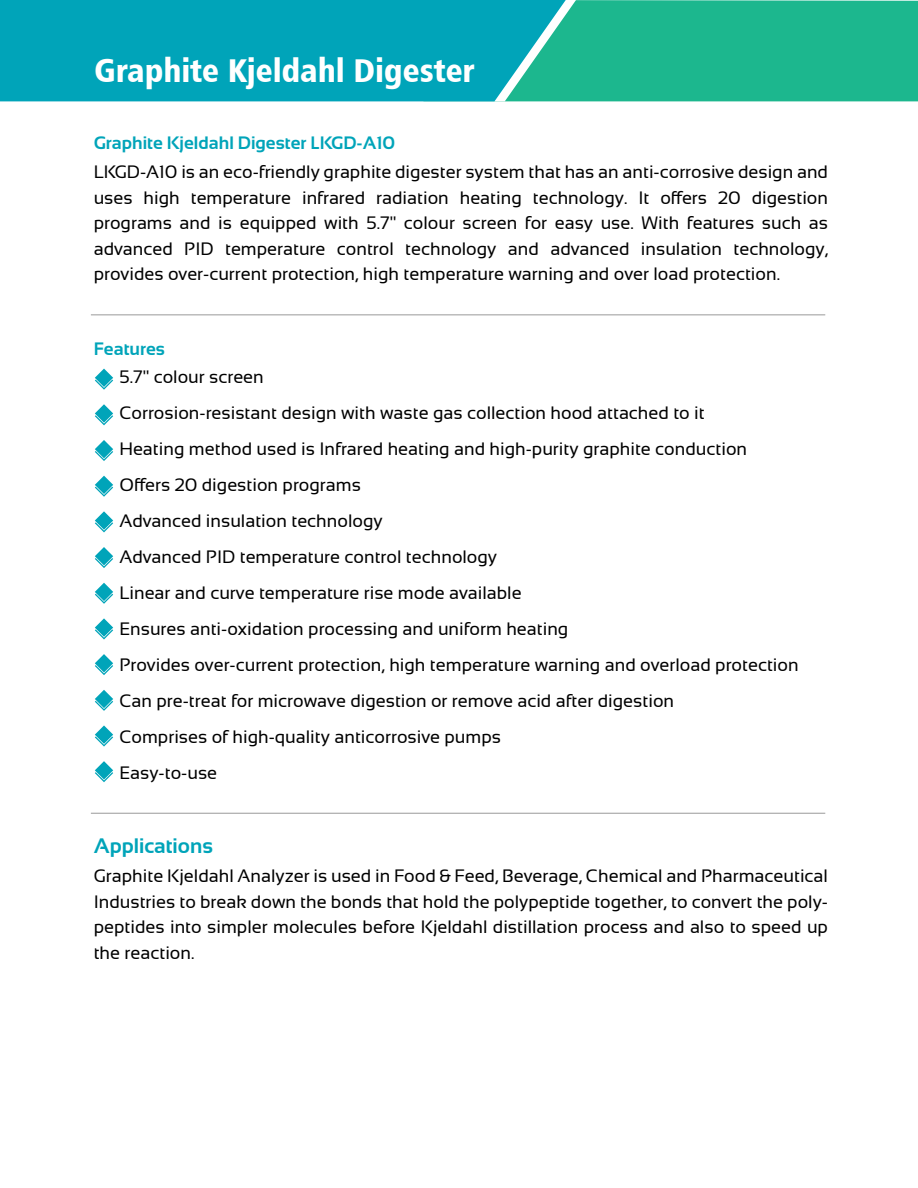
<style>
.page{position:relative;width:918px;height:1188px;background:#fff}
.page>*{position:absolute;margin:0;border:0;box-sizing:border-box;transform-origin:0 0}
.t1{font:33px "Humanist 777 BT Black Condensed B";color:#fff}
.t2{font:700 21px "Sansation";color:#00a4b9}
.t3{font:18px/36px "Sansation";color:#000;text-align:justify}
.t4{font:700 18px "Sansation";color:#00a4b9}
</style>
<div class="page">
<div style="left:576px;top:0;width:342px;height:101px;background:#1cb78e"></div>
<div style="left:0;top:0;width:566px;height:101px;background:#00a4b9"></div>
<hr style="left:91px;top:314px;width:734px;height:1px;background:#999">
<hr style="left:91px;top:813px;width:734px;height:1px;background:#999">
<svg style="left:95px;top:369px;width:18px;height:21px"></svg>
<svg style="left:95px;top:404px;width:18px;height:21px"></svg>
<svg style="left:95px;top:440px;width:18px;height:21px"></svg>
<svg style="left:95px;top:476px;width:18px;height:21px"></svg>
<svg style="left:95px;top:511px;width:18px;height:21px"></svg>
<svg style="left:95px;top:547px;width:18px;height:21px"></svg>
<svg style="left:95px;top:583px;width:18px;height:21px"></svg>
<svg style="left:95px;top:618px;width:18px;height:21px"></svg>
<svg style="left:95px;top:654px;width:18px;height:21px"></svg>
<svg style="left:95px;top:690px;width:18px;height:21px"></svg>
<svg style="left:95px;top:725px;width:18px;height:22px"></svg>
<svg style="left:95px;top:761px;width:18px;height:21px"></svg>
<h1 class="t1" style="left:94px;top:50px;width:382px">Graphite Kjeldahl Digester</h1>
<p class="t4" style="left:94px;top:132px;width:303px">Graphite Kjeldahl Digester LKGD-A10</p>
<p class="t3" style="left:94px;top:159px;width:736px;line-height:25.5px">LKGD-A10 is an eco-friendly graphite digester system that has an anti-corrosive design and uses high temperature infrared radiation heating technology. It offers 20 digestion programs and is equipped with 5.7" colour screen for easy use. With features such as advanced PID temperature control technology and advanced insulation technology, provides over-current protection, high temperature warning and over load protection.</p>
<p class="t4" style="left:94px;top:339px;width:73px">Features</p>
<p class="t3" style="left:119px;top:359px;width:681px;text-align:left">5.7" colour screen<br>Corrosion-resistant design with waste gas collection hood attached to it<br>Heating method used is Infrared heating and high-purity graphite conduction Offers 20 digestion programs<br>Advanced insulation technology<br>Advanced PID temperature control technology<br>Linear and curve temperature rise mode available<br>Ensures anti-oxidation processing and uniform heating<br>Provides over-current protection, high temperature warning and overload protection Can pre-treat for microwave digestion or remove acid after digestion<br>Comprises of high-quality anticorrosive pumps<br>Easy-to-use</p>
<p class="t2" style="left:94px;top:834px;width:121px">Applications</p>
<p class="t3" style="left:94px;top:863px;width:736px;line-height:25.5px">Graphite Kjeldahl Analyzer is used in Food &amp; Feed, Beverage, Chemical and Pharmaceutical Industries to break down the bonds that hold the polypeptide together, to convert the poly&shy;peptides into simpler molecules before Kjeldahl distillation process and also to speed up the reaction.</p>
</div>
